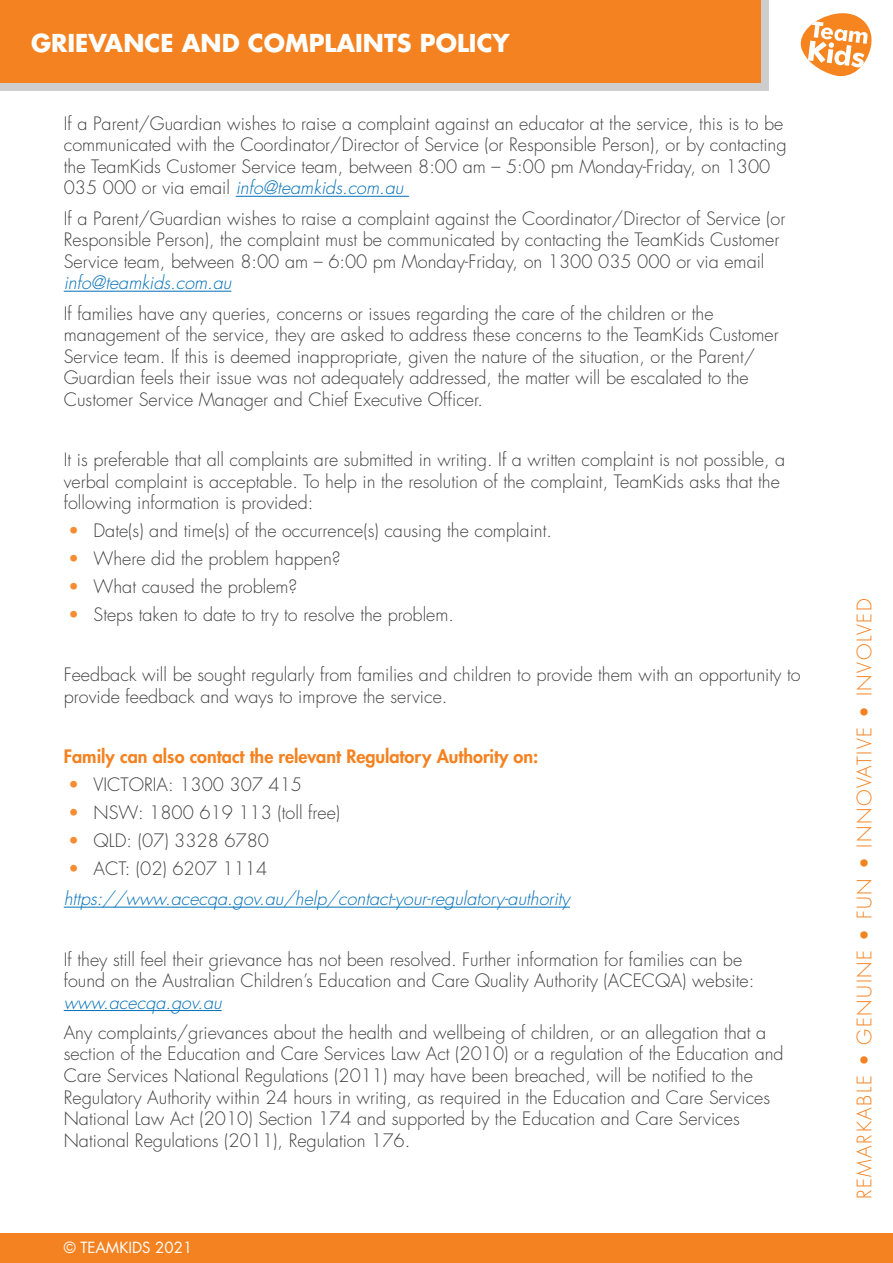
<style>
.page{position:relative;width:893px;height:1263px;background:#fff}
.page>*{position:absolute;margin:0;border:0;box-sizing:border-box;transform-origin:0 0}
.Title_-_Small{font:700 24px "Futura Std";color:#fff}
.t1{font:300 19.5px "Futura Std";letter-spacing:.08em;color:#f58220}
.Body{font:300 18px/21.6px "Futura Std";color:#414042}
.Body-2{font:italic 300 18px "Futura Std";color:#006fb8}
.Heading_3{font:800 18px "Futura Std";color:#f58220}
.t2{font:15px "Futura Std";color:#fff}
.s1{font-style:italic;color:#006fb8}
.s2{color:#f78d33}
</style>
<div class="page">
<div style="left:0;top:0;width:769px;height:90px;background:#cdcdcd"></div>
<div style="left:0;top:0;width:761px;height:83px;background:#f58220"></div>
<svg style="left:801px;top:13px;width:70px;height:63px"></svg>
<div style="left:0;top:1233px;width:893px;height:30px;background:#f58220"></div>
<hr style="left:236px;top:196px;width:173px;height:1px;background:#006fb8">
<hr style="left:64px;top:291px;width:167px;height:1px;background:#006fb8">
<hr style="left:64px;top:907px;width:506px;height:1px;background:#006fb8">
<hr style="left:64px;top:1010px;width:158px;height:1px;background:#006fb8">
<p class="Title_-_Small" style="left:31px;top:27px;width:480px">GRIEVANCE AND COMPLAINTS POLICY</p>
<p class="Body" style="left:64px;top:113px;width:724px">If a Parent/Guardian wishes to raise a complaint against an educator at the service, this is to be communicated with the Coordinator/Director of Service (or Responsible Person), or by contacting the TeamKids Customer Service team, between 8:00 am – 5:00 pm Monday-Friday, on 1300<br>0 3 5 000 o r vi a e m a i l <span class="s1">info@teamkids.com.au</span></p>
<p class="Body" style="left:64px;top:208px;width:723px">If a Parent/Guardian wishes to raise a complaint against the Coordinator/Director of Service (or Responsible Person), the complaint must be communicated by contacting the TeamKids Customer Service team, between 8:00 am – 6:00 pm Monday-Friday, on 1300 035 000 or via email <span class="s1">info@teamkids.com.au</span></p>
<p class="Body" style="left:64px;top:303px;width:716px">If families have any queries, concerns or issues regarding the care of the children or the management of the service, they are asked to address these concerns to the TeamKids Customer Service team. If this is deemed inappropriate, given the nature of the situation, or the Parent/ Guardian feels their issue was not adequately addressed, the matter will be escalated to the Customer Service Manager and Chief Executive Officer.</p>
<p class="Body" style="left:64px;top:449px;width:723px">It is preferable that all complaints are submitted in writing. If a written complaint is not possible, a verbal complaint is acceptable. To help in the resolution of the complaint, TeamKids asks that the following information is provided:</p>
<p class="Body" style="left:68px;top:520px;width:485px"><span class="s2">•</span> Date(s) and time(s) of the occurrence(s) causing the complaint.</p>
<p class="Body" style="left:68px;top:548px;width:274px"><span class="s2">•</span> Where did the problem happen?</p>
<p class="Body" style="left:68px;top:576px;width:231px"><span class="s2">•</span> What caused the problem?</p>
<p class="Body" style="left:68px;top:604px;width:388px"><span class="s2">•</span> Steps taken to date to try to resolve the problem.</p>
<p class="Body" style="left:64px;top:665px;width:738px">Feedback will be sought regularly from families and children to provide them with an opportunity to provide feedback and ways to improve the service.</p>
<p class="Heading_3" style="left:64px;top:745px;width:476px">Family can also contact the relevant Regulatory Authority on:</p>
<p class="Body" style="left:68px;top:774px;width:236px"><span class="s2">•</span> VICTORIA: 1300 307 415</p>
<p class="Body" style="left:68px;top:802px;width:274px"><span class="s2">•</span> NSW: 1800 619 113 (toll free)</p>
<p class="Body" style="left:68px;top:830px;width:203px"><span class="s2">•</span> QLD: (07) 3328 6780</p>
<p class="Body" style="left:68px;top:858px;width:201px"><span class="s2">•</span> ACT: (02) 6207 1114</p>
<p class="Body-2" style="left:64px;top:888px;width:508px">https://www.acecqa.gov.au/help/contact-your-regulatory-authority</p>
<p class="Body" style="left:64px;top:949px;width:692px">If they still feel their grievance has not been resolved. Further information for families can be found on the Australian Children’s Education and Care Quality Authority (ACECQA) website: <span class="s1">www.acecqa.gov.au</span></p>
<p class="Body" style="left:64px;top:1022px;width:721px">Any complaints/grievances about the health and wellbeing of children, or an allegation that a section of the Education and Care Services Law Act (2010) or a regulation of the Education and Care Services National Regulations (2011) may have been breached, will be notified to the Regulatory Authority within 24 hours in writing, as required in the Education and Care Services National Law Act (2010) Section 174 and supported by the Education and Care Services National Regulations (2011), Regulation 176.</p>
<p class="t2" style="left:64px;top:1238px;width:130px">© TEAMKIDS 2021</p>
<p class="t1" style="left:853px;top:1199px;width:602px;rotate:-90deg">REMARKABLE • GENUINE • FUN • INNOVATIVE • INVOLVED</p>
</div>
